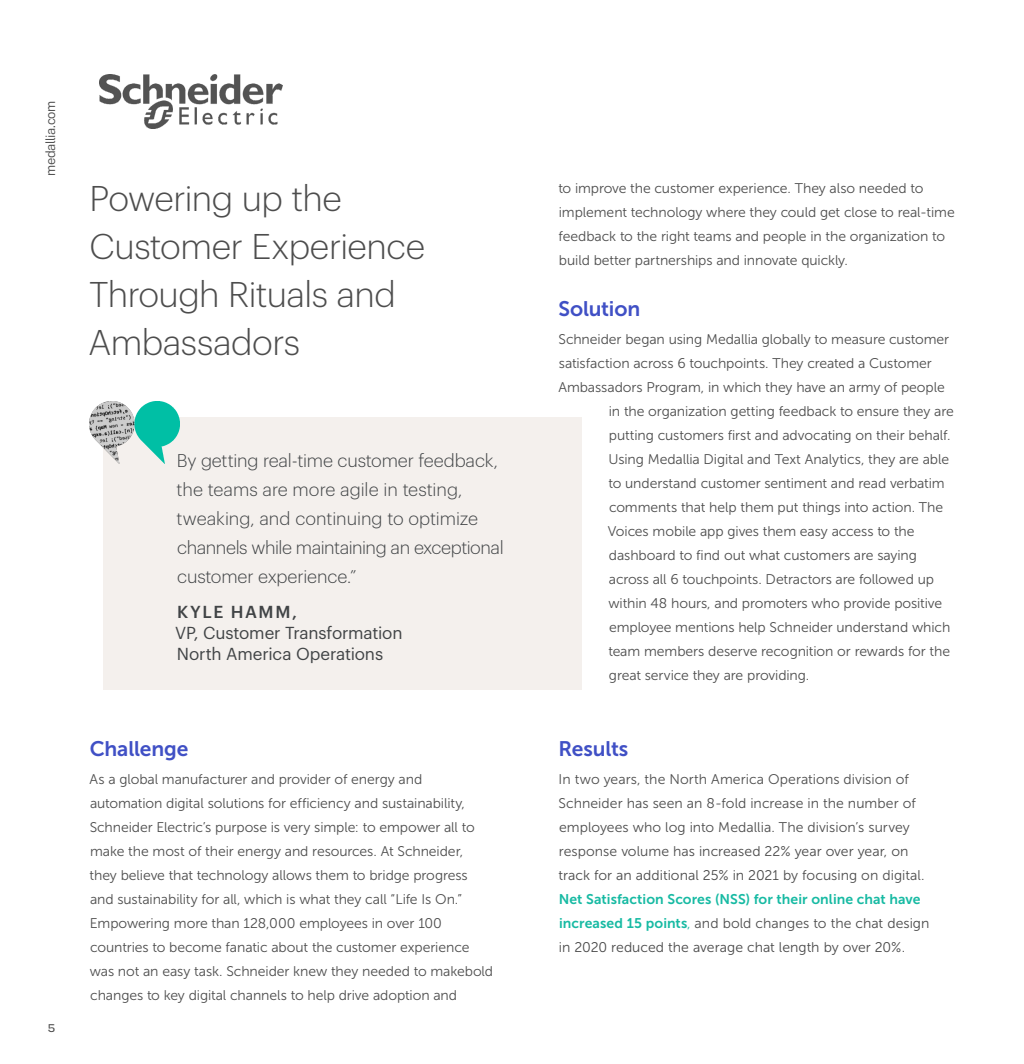
<style>
.page{position:relative;width:1024px;height:1064px;background:#fff}
.page>*{position:absolute;margin:0;border:0;box-sizing:border-box;transform-origin:0 0}
.Headline{font:300 35px/48px "Graphik";letter-spacing:-.015em;color:#4d4d4d}
.t1{font:21px "Museo Sans 700";letter-spacing:-.005em;color:#4050c5}
.Body{font:300 18px/29px "Graphik";letter-spacing:-.01em;color:#414446}
.Body-2{font:17px/21px "Graphik";letter-spacing:-.01em;color:#414446}
.Body-3{font:14px/24px "Museo Sans 300";letter-spacing:-.005em;color:#4d4d4d}
.t2{font:300 13px "Public Sans";letter-spacing:-.03em;color:#4a4a4a}
.t3{font:500 13px "Degular";color:#4a4a4a}
.s1{font-weight:500}
.s2{color:#4a4a4a}
.s3{font-family:"Museo Sans 700";color:#17baa3}
.s4{color:#17baa3}
</style>
<div class="page">
<div style="left:103px;top:417px;width:479px;height:273px;background:#f4f0ed"></div>
<img style="left:100px;top:75px;width:182px;height:54px">
<img style="left:90px;top:402px;width:90px;height:61px">
<p class="t2" style="left:41px;top:176px;width:77px;rotate:-90deg">medallia.com</p>
<p class="t3" style="left:48px;top:1020px;width:9px">5</p>
<p class="Headline" style="left:88px;top:171px;width:338px">Powering up the<br>Customer Experience<br>Through Rituals and<br>Ambassadors</p>
<p class="Body" style="left:177px;top:444px;width:329px">By getting real-time customer feedback, the teams are more agile in testing, tweaking, and continuing to optimize channels while maintaining an exceptional customer experience.”</p>
<p class="Body-2" style="left:175px;top:600px;width:229px"><span class="s1">KYLE HAMM,<br></span>VP, Customer Transformation<br>North America Operations</p>
<p class="Body-3" style="left:558px;top:176px;width:398px">to improve the customer experience. They also needed to implement technology where they could get close to real-time feedback to the right teams and people in the organization to build better partnerships and innovate quickly.</p>
<p class="t1" style="left:558px;top:297px;width:83px">Solution</p>
<p class="Body-3" style="left:559px;top:327px;width:392px">Schneider began using Medallia globally to measure customer</p>
<p class="Body-3" style="left:559px;top:351px;width:375px">satisfaction across 6 touchpoints. They created a Customer</p>
<p class="Body-3" style="left:558px;top:375px;width:388px">Ambassadors Program, in which they have an army of people</p>
<p class="Body-3" style="left:609px;top:399px;width:347px">in the organization getting feedback to ensure they are</p>
<p class="Body-3" style="left:609px;top:423px;width:343px">putting customers first and advocating on their behalf.</p>
<p class="Body-3" style="left:609px;top:447px;width:342px">Using Medallia Digital and Text Analytics, they are able</p>
<p class="Body-3" style="left:608px;top:471px;width:338px">to understand customer sentiment and read verbatim</p>
<p class="Body-3" style="left:609px;top:495px;width:336px">comments that help them put things into action. The</p>
<p class="Body-3" style="left:608px;top:519px;width:308px">Voices mobile app gives them easy access to the</p>
<p class="Body-3" style="left:609px;top:543px;width:310px">dashboard to find out what customers are saying</p>
<p class="Body-3" style="left:609px;top:567px;width:327px">across all 6 touchpoints. Detractors are followed up</p>
<p class="Body-3" style="left:609px;top:591px;width:335px">within 48 hours, and promoters who provide positive</p>
<p class="Body-3" style="left:609px;top:615px;width:343px">employee mentions help Schneider understand which</p>
<p class="Body-3" style="left:608px;top:639px;width:343px">team members deserve recognition or rewards for the</p>
<p class="Body-3" style="left:609px;top:663px;width:202px">great service they are providing.</p>
<p class="t1" style="left:90px;top:737px;width:100px">Challenge</p>
<p class="t1" style="left:559px;top:737px;width:71px">Results</p>
<p class="Body-3" style="left:90px;top:767px;width:405px">As a global manufacturer and provider of energy and automation digital solutions for efficiency and sustainability, Schneider Electric’s purpose is very simple: to empower all to make the most of their energy and resources. At Schneider, they believe that technology allows them to bridge progress and sustainability for all, which is what they call “Life Is On.” Empowering more than 128,000 employees in over 100 countries to become fanatic about the customer experience was not an easy task. Schneider knew they needed to makebold changes to key digital channels to help drive adoption and</p>
<p class="Body-3" style="left:558px;top:767px;width:373px">In two years, the North America Operations division of Schneider has seen an 8-fold increase in the number of employees who log into Medallia. The division’s survey response volume ha<span class="s2">s increased 22% year over year, on track for an additional 25% in 202</span>1 by focusing on digital.<br><span class="s3">Net Satisfaction Scores (NSS) for their online chat have increased 15 points</span><span class="s4">,</span> and bold changes to the <span class="s2">chat design in 2020 reduced the average chat length by over 20%.</span></p>
</div>
